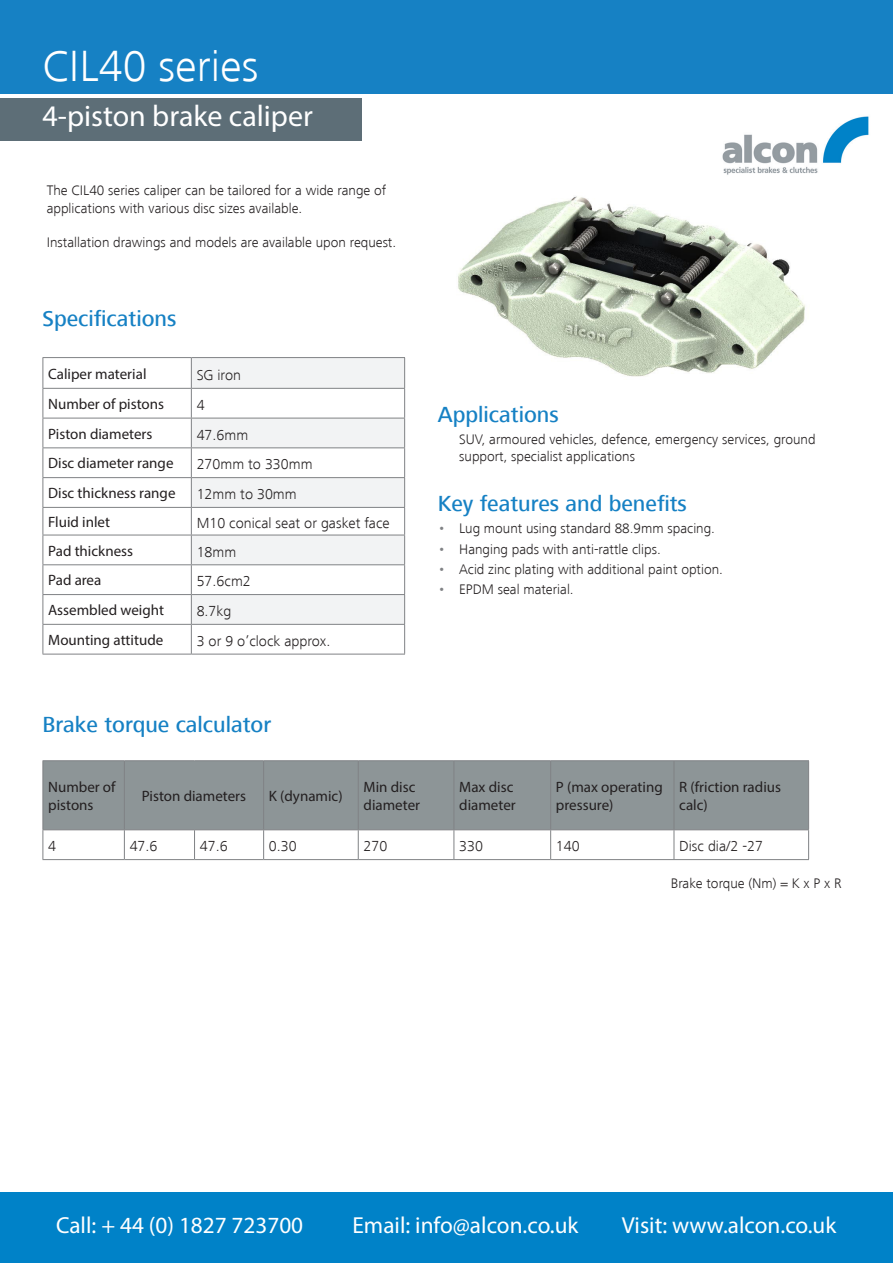
<style>
.page{position:relative;width:893px;height:1263px;background:#fff}
.page>*{position:absolute;margin:0;border:0;box-sizing:border-box;transform-origin:0 0}
.Page_Header_Left{font:300 45px "Frutiger Next LT";color:#fff}
.Page_Subheader{font:30px "Myriad Pro";color:#fff}
.Page_Subheader-2{font:23.25px "Myriad Pro";color:#fff}
.Range_Header2{font:500 22.5px "Frutiger Next LT";color:#1681c4}
.t1{font:18px "Myriad Pro";color:#fff}
.Range_Table_Text{font:15px/18px "Myriad Pro";color:#231f20}
.Range_Table_Text-2{font:300 15px "Frutiger Next LT";color:#231f20}
.Range_Bulletpoint_Li{font:300 14.25px/17.1px "Frutiger Next LT";color:#231f20}
.Page_Subheader-3{font:300 14.25px "Frutiger Next LT";color:#231f20}
.s1{font-size:15px;color:#808285}
</style>
<div class="page">
<div style="left:0;top:0;width:893px;height:94px;background:#1681c4"></div>
<div style="left:0;top:98px;width:361px;height:42px;background:#5d6e77"></div>
<img style="left:458px;top:196px;width:347px;height:181px">
<svg style="left:192px;top:358px;width:212px;height:266px;fill:#f2f3f4"></svg>
<hr style="left:43px;top:357px;width:148px;height:1px;background:#808285">
<hr style="left:43px;top:358px;width:1px;height:30px;background:#808285">
<hr style="left:191px;top:357px;width:214px;height:1px;background:#808285">
<hr style="left:191px;top:358px;width:1px;height:30px;background:#808285">
<hr style="left:404px;top:358px;width:1px;height:30px;background:#808285">
<hr style="left:43px;top:388px;width:148px;height:1px;background:#808285">
<hr style="left:191px;top:388px;width:214px;height:1px;background:#808285">
<hr style="left:43px;top:418px;width:148px;height:1px;background:#808285">
<hr style="left:191px;top:418px;width:214px;height:1px;background:#808285">
<hr style="left:43px;top:447px;width:148px;height:1px;background:#808285">
<hr style="left:191px;top:447px;width:214px;height:1px;background:#808285">
<hr style="left:43px;top:477px;width:148px;height:1px;background:#808285">
<hr style="left:191px;top:477px;width:214px;height:1px;background:#808285">
<hr style="left:43px;top:507px;width:148px;height:1px;background:#808285">
<hr style="left:191px;top:507px;width:214px;height:1px;background:#808285">
<hr style="left:43px;top:535px;width:148px;height:1px;background:#808285">
<hr style="left:191px;top:535px;width:214px;height:1px;background:#808285">
<hr style="left:43px;top:564px;width:148px;height:1px;background:#808285">
<hr style="left:191px;top:564px;width:214px;height:1px;background:#808285">
<hr style="left:43px;top:594px;width:148px;height:1px;background:#808285">
<hr style="left:191px;top:594px;width:214px;height:1px;background:#808285">
<hr style="left:43px;top:624px;width:148px;height:1px;background:#808285">
<svg style="left:43px;top:389px;width:1px;height:265px"></svg>
<hr style="left:191px;top:624px;width:214px;height:1px;background:#808285">
<svg style="left:191px;top:389px;width:1px;height:265px"></svg>
<svg style="left:404px;top:389px;width:1px;height:265px"></svg>
<hr style="left:43px;top:654px;width:148px;height:1px;background:#808285">
<hr style="left:191px;top:654px;width:214px;height:1px;background:#808285">
<div style="left:44px;top:761px;width:764px;height:68px;background:#8d9597"></div>
<hr style="left:43px;top:760px;width:81px;height:1px;background:#808285">
<hr style="left:43px;top:761px;width:1px;height:68px;background:#808285">
<hr style="left:124px;top:760px;width:71px;height:1px;background:#808285">
<hr style="left:124px;top:761px;width:1px;height:68px;background:#808285">
<hr style="left:195px;top:760px;width:69px;height:1px;background:#808285">
<hr style="left:264px;top:760px;width:94px;height:1px;background:#808285">
<hr style="left:263px;top:761px;width:1px;height:68px;background:#808285">
<hr style="left:358px;top:760px;width:96px;height:1px;background:#808285">
<hr style="left:358px;top:761px;width:1px;height:68px;background:#808285">
<hr style="left:454px;top:760px;width:97px;height:1px;background:#808285">
<hr style="left:454px;top:761px;width:1px;height:68px;background:#808285">
<hr style="left:551px;top:760px;width:123px;height:1px;background:#808285">
<hr style="left:550px;top:761px;width:1px;height:68px;background:#808285">
<hr style="left:674px;top:760px;width:135px;height:1px;background:#808285">
<hr style="left:674px;top:761px;width:1px;height:68px;background:#808285">
<hr style="left:808px;top:761px;width:1px;height:68px;background:#808285">
<hr style="left:43px;top:829px;width:81px;height:1px;background:#808285">
<svg style="left:43px;top:830px;width:1px;height:29px"></svg>
<hr style="left:124px;top:829px;width:71px;height:1px;background:#808285">
<svg style="left:124px;top:830px;width:1px;height:29px"></svg>
<hr style="left:195px;top:829px;width:69px;height:1px;background:#808285">
<svg style="left:194px;top:830px;width:1px;height:29px"></svg>
<hr style="left:264px;top:829px;width:94px;height:1px;background:#808285">
<svg style="left:263px;top:830px;width:1px;height:29px"></svg>
<hr style="left:358px;top:829px;width:96px;height:1px;background:#808285">
<svg style="left:358px;top:830px;width:1px;height:29px"></svg>
<hr style="left:454px;top:829px;width:97px;height:1px;background:#808285">
<svg style="left:454px;top:830px;width:1px;height:29px"></svg>
<hr style="left:551px;top:829px;width:123px;height:1px;background:#808285">
<svg style="left:550px;top:830px;width:1px;height:29px"></svg>
<hr style="left:674px;top:829px;width:135px;height:1px;background:#808285">
<svg style="left:674px;top:830px;width:1px;height:29px"></svg>
<svg style="left:808px;top:830px;width:1px;height:29px"></svg>
<hr style="left:43px;top:859px;width:81px;height:1px;background:#808285">
<hr style="left:124px;top:859px;width:71px;height:1px;background:#808285">
<hr style="left:195px;top:859px;width:69px;height:1px;background:#808285">
<hr style="left:264px;top:859px;width:94px;height:1px;background:#808285">
<hr style="left:358px;top:859px;width:96px;height:1px;background:#808285">
<hr style="left:454px;top:859px;width:97px;height:1px;background:#808285">
<hr style="left:551px;top:859px;width:123px;height:1px;background:#808285">
<hr style="left:674px;top:859px;width:135px;height:1px;background:#808285">
<img style="left:722px;top:116px;width:147px;height:59px">
<div style="left:0;top:1193px;width:893px;height:70px;background:#0082c8"></div>
<p class="Page_Header_Left" style="left:43px;top:41px;width:217px">CIL40 series</p>
<p class="Page_Subheader" style="left:43px;top:98px;width:272px">4-piston brake caliper</p>
<p class="Page_Subheader-3" style="left:47px;top:183px;width:341px">The CIL40 series caliper can be tailored for a wide range of</p>
<p class="Page_Subheader-3" style="left:47px;top:200px;width:257px">applications with various disc sizes available.</p>
<p class="Page_Subheader-3" style="left:47px;top:234px;width:351px">Installation drawings and models are available upon request.</p>
<p class="Range_Header2" style="left:43px;top:306px;width:135px">Specifications</p>
<p class="Range_Table_Text" style="left:48px;top:364px;width:100px">Caliper material</p>
<p class="Range_Table_Text-2" style="left:197px;top:366px;width:46px">SG iron</p>
<p class="Range_Table_Text" style="left:48px;top:395px;width:117px">Number of pistons</p>
<p class="Range_Table_Text-2" style="left:197px;top:397px;width:9px">4</p>
<p class="Range_Table_Text" style="left:48px;top:424px;width:106px">Piston diameters</p>
<p class="Range_Table_Text-2" style="left:197px;top:426px;width:53px">47.6mm</p>
<p class="Range_Table_Text" style="left:48px;top:454px;width:127px">Disc diameter range</p>
<p class="Range_Table_Text-2" style="left:197px;top:456px;width:117px">270mm to 330mm</p>
<p class="Range_Table_Text" style="left:48px;top:484px;width:129px">Disc thickness range</p>
<p class="Range_Table_Text-2" style="left:197px;top:486px;width:102px">12mm to 30mm</p>
<p class="Range_Table_Text" style="left:48px;top:513px;width:63px">Fluid inlet</p>
<p class="Range_Table_Text-2" style="left:197px;top:515px;width:195px">M10 conical seat or gasket face</p>
<p class="Range_Table_Text" style="left:48px;top:541px;width:86px">Pad thickness</p>
<p class="Range_Table_Text-2" style="left:197px;top:543px;width:41px">18mm</p>
<p class="Range_Table_Text" style="left:48px;top:571px;width:55px">Pad area</p>
<p class="Range_Table_Text-2" style="left:197px;top:573px;width:56px">57.6cm2</p>
<p class="Range_Table_Text" style="left:48px;top:601px;width:117px">Assembled weight</p>
<p class="Range_Table_Text-2" style="left:197px;top:603px;width:36px">8.7kg</p>
<p class="Range_Table_Text" style="left:48px;top:631px;width:117px">Mounting attitude</p>
<p class="Range_Table_Text-2" style="left:197px;top:633px;width:135px">3 or 9 o’clock approx.</p>
<p class="Range_Header2" style="left:43px;top:712px;width:230px">Brake torque calculator</p>
<p class="Range_Header2" style="left:438px;top:402px;width:122px">Applications</p>
<p class="Range_Bulletpoint_Li" style="left:459px;top:430px;width:358px">SUV, armoured vehicles, defence, emergency services, ground support, specialist applications</p>
<p class="Range_Header2" style="left:438px;top:491px;width:250px">Key features and benefits</p>
<p class="Range_Bulletpoint_Li" style="left:438px;top:520px;width:279px"><span class="s1">•</span> Lug mount using standard 88.9mm spacing.</p>
<p class="Range_Bulletpoint_Li" style="left:438px;top:540px;width:224px"><span class="s1">•</span> Hanging pads with anti-rattle clips.</p>
<p class="Range_Bulletpoint_Li" style="left:438px;top:560px;width:286px"><span class="s1">•</span> Acid zinc plating with additional paint option.</p>
<p class="Range_Bulletpoint_Li" style="left:438px;top:581px;width:137px"><span class="s1">•</span> EPDM seal material.</p>
<p class="Range_Table_Text" style="left:48px;top:778px;width:69px">Number of pistons</p>
<p class="Range_Table_Text" style="left:142px;top:787px;width:106px">Piston diameters</p>
<p class="Range_Table_Text" style="left:269px;top:787px;width:75px">K (dynamic)</p>
<p class="Range_Table_Text" style="left:364px;top:778px;width:58px">Min disc diameter</p>
<p class="Range_Table_Text" style="left:459px;top:778px;width:56px">Max disc</p>
<p class="Range_Table_Text" style="left:459px;top:796px;width:58px">diameter</p>
<p class="Range_Table_Text" style="left:556px;top:778px;width:108px">P (max operating pressure)</p>
<p class="Range_Table_Text" style="left:679px;top:778px;width:103px">R (friction radius calc)</p>
<p class="Range_Table_Text-2" style="left:48px;top:838px;width:9px">4</p>
<p class="Range_Table_Text-2" style="left:130px;top:838px;width:29px">47.6</p>
<p class="Range_Table_Text-2" style="left:200px;top:838px;width:29px">47.6</p>
<p class="Range_Table_Text-2" style="left:269px;top:838px;width:29px">0.30</p>
<p class="Range_Table_Text-2" style="left:364px;top:838px;width:25px">270</p>
<p class="Range_Table_Text-2" style="left:459px;top:838px;width:25px">330</p>
<p class="Range_Table_Text-2" style="left:556px;top:838px;width:25px">140</p>
<p class="Range_Table_Text-2" style="left:679px;top:838px;width:85px">Disc dia/2 -27</p>
<p class="Page_Subheader-3" style="left:671px;top:875px;width:172px">Brake torque (Nm) = K x P x R</p>
<p class="Page_Subheader-2" style="left:56px;top:1211px;width:249px">Call: + 44 (0) 1827 723700</p>
<p class="Page_Subheader-2" style="left:352px;top:1211px;width:227px">Email: info@alcon.co.uk</p>
<p class="Page_Subheader-2" style="left:622px;top:1211px;width:216px">Visit: www.alcon.co.uk</p>
<p class="t1" style="left:43px;top:1217px;width:106px">042 | calipers</p>
</div>
